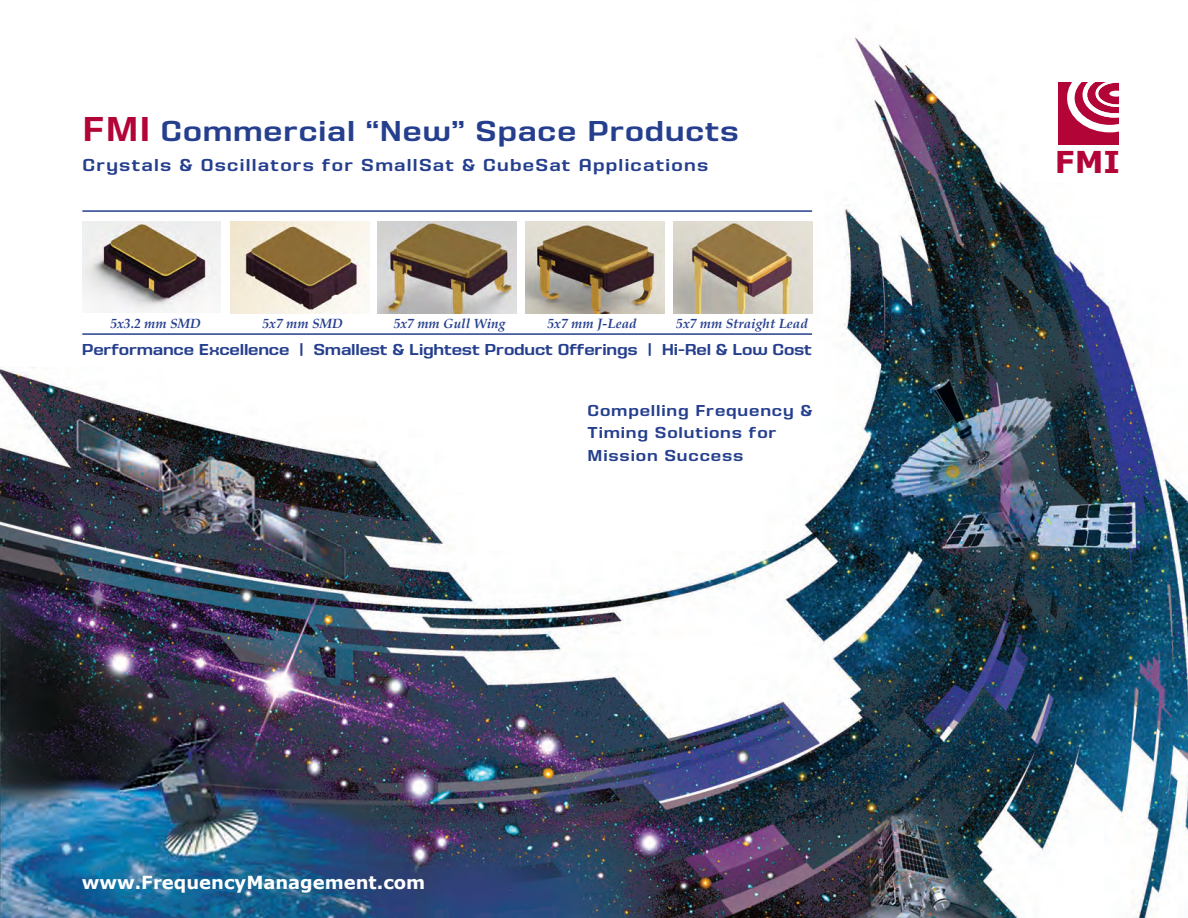
<style>
.page{position:relative;width:1188px;height:918px;background:#fff}
.page>*{position:absolute;margin:0;border:0;box-sizing:border-box;transform-origin:0 0}
.t1{font:700 30.3px "Verdana";color:#b30437}
.t2{font:700 30px "House Gothic HG23 Text";letter-spacing:.03em;color:#253f8e}
.t3{font:700 18px "House Gothic HG23 Text";letter-spacing:.07em;color:#253f8e}
.t4{font:700 18px "Verdana";color:#fff}
.t5{font:700 16.5px "House Gothic HG23 Text";letter-spacing:-.01em;color:#253f8e}
.t6{font:700 16.5px/22.5px "House Gothic HG23 Text";letter-spacing:.05em;color:#253f8e}
.t7{font:italic 700 13.5px "Palatino";color:#253f8e}
.s1{font-size:36px;color:#b30437}
</style>
<div class="page">
<img style="left:0;top:37px;width:1188px;height:881px">
<svg style="left:1058px;top:82px;width:61px;height:62px;background:#bb1e4c"></svg>
<div style="left:1067px;top:64px;width:86px;height:68px;border:8px solid #fff;border-radius:50%"></div>
<div style="left:1095px;top:80px;width:44px;height:27px;border:3px solid #fff;border-radius:50%"></div>
<div style="left:1083px;top:72px;width:63px;height:46px;border:4px solid #fff;border-radius:50%"></div>
<div style="left:1096px;top:80px;width:44px;height:27px;border:3px solid #fff;border-radius:50%"></div>
<div style="left:1109px;top:91px;width:14px;height:6px;background:#fff;border-radius:50%"></div>
<img style="left:378px;top:221px;width:138px;height:93px">
<img style="left:231px;top:221px;width:138px;height:93px">
<img style="left:82px;top:222px;width:139px;height:90px">
<img style="left:526px;top:221px;width:138px;height:93px">
<img style="left:674px;top:221px;width:138px;height:93px">
<hr style="left:82px;top:210px;width:730px;height:2px;background:#253f8e">
<hr style="left:82px;top:333px;width:730px;height:2px;background:#253f8e">
<p class="t2" style="left:82px;top:114px;width:658px"><span class="s1">FMI</span> Commercial “New” Space Products</p>
<p class="t3" style="left:82px;top:155px;width:627px">Crystals &amp; Oscillators for SmallSat &amp; CubeSat Applications</p>
<p class="t7" style="left:110px;top:313px;width:92px">5x3.2 mm SMD</p>
<p class="t7" style="left:263px;top:313px;width:82px">5x7 mm SMD</p>
<p class="t7" style="left:394px;top:313px;width:113px">5x7 mm Gull Wing</p>
<p class="t7" style="left:548px;top:313px;width:91px">5x7 mm J-Lead</p>
<p class="t7" style="left:676px;top:313px;width:133px">5x7 mm Straight Lead</p>
<p class="t5" style="left:82px;top:340px;width:732px">Performance Excellence | Smallest &amp; Lightest Product Offerings | Hi-Rel &amp; Low Cost</p>
<p class="t6" style="left:588px;top:399px;width:226px">Compelling Frequency &amp;</p>
<p class="t6" style="left:588px;top:421px;width:191px">Timing Solutions for<br>Mission Success</p>
<p class="t4" style="left:82px;top:870px;width:345px">www.FrequencyManagement.com</p>
<p class="t1" style="left:1055px;top:142px;width:67px">FMI</p>
</div>
